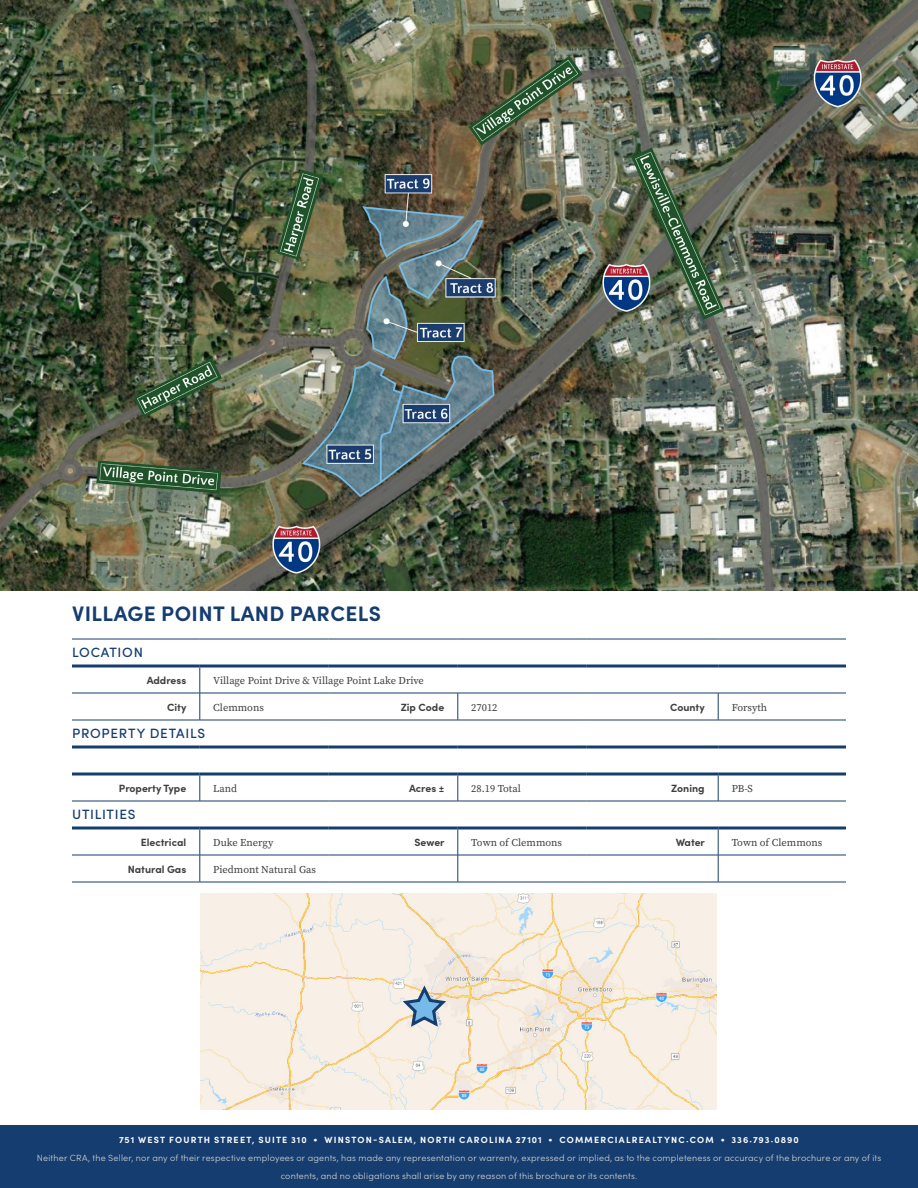
<style>
.page{position:relative;width:918px;height:1188px;background:#fff}
.page>*{position:absolute;margin:0;border:0;box-sizing:border-box;transform-origin:0 0}
.t1{font:700 21px "Sofia Pro";letter-spacing:.02em;color:#163d6f}
.t2{font:500 13.5px "Sofia Pro";letter-spacing:.055em;color:#163d6f}
.t3{font:10.5px "Source Serif Pro";color:#3e3e3f}
.t4{font:700 10.5px "Sofia Pro";color:#3e3e3f}
.t5{font:300 9px/18px "Sofia Pro";letter-spacing:.025em;color:#d4d3d2;text-align:center}
.t6{font:700 9px "Sofia Pro";letter-spacing:.135em;color:#fff}
</style>
<div class="page">
<img style="left:0;top:0;width:918px;height:591px">
<hr style="left:200px;top:855px;width:129px;height:1px;background:#163d6f">
<hr style="left:329px;top:855px;width:129px;height:1px;background:#163d6f">
<hr style="left:458px;top:855px;width:129px;height:1px;background:#163d6f">
<hr style="left:587px;top:855px;width:131px;height:1px;background:#163d6f">
<hr style="left:718px;top:855px;width:128px;height:1px;background:#163d6f">
<hr style="left:200px;top:882px;width:129px;height:1px;background:#163d6f">
<hr style="left:329px;top:882px;width:129px;height:1px;background:#163d6f">
<hr style="left:458px;top:882px;width:129px;height:1px;background:#163d6f">
<hr style="left:587px;top:882px;width:131px;height:1px;background:#163d6f">
<hr style="left:718px;top:882px;width:128px;height:1px;background:#163d6f">
<hr style="left:72px;top:855px;width:128px;height:1px;background:#163d6f">
<hr style="left:72px;top:882px;width:128px;height:1px;background:#163d6f">
<svg style="left:200px;top:830px;width:1px;height:52px"></svg>
<svg style="left:458px;top:830px;width:1px;height:52px"></svg>
<svg style="left:718px;top:830px;width:1px;height:52px"></svg>
<svg style="left:718px;top:776px;width:1px;height:25px"></svg>
<svg style="left:458px;top:776px;width:1px;height:25px"></svg>
<svg style="left:200px;top:776px;width:1px;height:25px"></svg>
<hr style="left:200px;top:720px;width:129px;height:1px;background:#163d6f">
<hr style="left:458px;top:720px;width:129px;height:1px;background:#163d6f">
<hr style="left:718px;top:720px;width:128px;height:1px;background:#163d6f">
<hr style="left:72px;top:801px;width:128px;height:1px;background:#163d6f">
<hr style="left:200px;top:801px;width:129px;height:1px;background:#163d6f">
<hr style="left:329px;top:801px;width:129px;height:1px;background:#163d6f">
<hr style="left:458px;top:801px;width:129px;height:1px;background:#163d6f">
<hr style="left:587px;top:801px;width:131px;height:1px;background:#163d6f">
<hr style="left:718px;top:801px;width:128px;height:1px;background:#163d6f">
<hr style="left:72px;top:746px;width:128px;height:2px;background:#163d6f">
<hr style="left:200px;top:746px;width:129px;height:2px;background:#163d6f">
<hr style="left:329px;top:746px;width:129px;height:2px;background:#163d6f">
<hr style="left:458px;top:746px;width:129px;height:2px;background:#163d6f">
<hr style="left:587px;top:746px;width:131px;height:2px;background:#163d6f">
<hr style="left:718px;top:746px;width:128px;height:2px;background:#163d6f">
<svg style="left:72px;top:772px;width:128px;height:4px"></svg>
<svg style="left:200px;top:772px;width:129px;height:4px"></svg>
<svg style="left:329px;top:772px;width:129px;height:4px"></svg>
<svg style="left:458px;top:772px;width:129px;height:4px"></svg>
<svg style="left:587px;top:772px;width:131px;height:4px"></svg>
<svg style="left:718px;top:772px;width:128px;height:4px"></svg>
<svg style="left:72px;top:826px;width:128px;height:4px"></svg>
<svg style="left:200px;top:826px;width:129px;height:4px"></svg>
<svg style="left:329px;top:826px;width:129px;height:4px"></svg>
<svg style="left:458px;top:826px;width:129px;height:4px"></svg>
<svg style="left:587px;top:826px;width:131px;height:4px"></svg>
<svg style="left:718px;top:826px;width:128px;height:4px"></svg>
<hr style="left:72px;top:720px;width:128px;height:1px;background:#163d6f">
<svg style="left:458px;top:694px;width:1px;height:26px"></svg>
<hr style="left:329px;top:720px;width:129px;height:1px;background:#163d6f">
<svg style="left:718px;top:694px;width:1px;height:26px"></svg>
<hr style="left:587px;top:720px;width:131px;height:1px;background:#163d6f">
<hr style="left:72px;top:693px;width:128px;height:1px;background:#163d6f">
<svg style="left:72px;top:664px;width:128px;height:4px"></svg>
<hr style="left:72px;top:639px;width:128px;height:1px;background:#163d6f">
<hr style="left:200px;top:639px;width:129px;height:1px;background:#163d6f">
<hr style="left:329px;top:639px;width:129px;height:1px;background:#163d6f">
<hr style="left:458px;top:639px;width:129px;height:1px;background:#163d6f">
<hr style="left:587px;top:639px;width:131px;height:1px;background:#163d6f">
<hr style="left:718px;top:639px;width:128px;height:1px;background:#163d6f">
<svg style="left:200px;top:664px;width:129px;height:4px"></svg>
<svg style="left:329px;top:664px;width:129px;height:4px"></svg>
<svg style="left:458px;top:664px;width:129px;height:4px"></svg>
<svg style="left:587px;top:664px;width:131px;height:4px"></svg>
<svg style="left:718px;top:664px;width:128px;height:4px"></svg>
<svg style="left:200px;top:668px;width:1px;height:52px"></svg>
<hr style="left:200px;top:693px;width:129px;height:1px;background:#163d6f">
<hr style="left:329px;top:693px;width:129px;height:1px;background:#163d6f">
<hr style="left:458px;top:693px;width:129px;height:1px;background:#163d6f">
<hr style="left:587px;top:693px;width:131px;height:1px;background:#163d6f">
<hr style="left:718px;top:693px;width:128px;height:1px;background:#163d6f">
<div style="left:0;top:1125px;width:918px;height:63px;background:#163d6f"></div>
<img style="left:200px;top:893px;width:516px;height:217px">
<svg style="left:400px;top:985px;width:49px;height:44px;background:#b4c1c8"></svg>
<h1 class="t1" style="left:72px;top:597px;width:310px">VILLAGE POINT LAND PARCELS</h1>
<h2 class="t2" style="left:72px;top:642px;width:72px">LOCATION</h2>
<p class="t4" style="left:147px;top:672px;width:41px">Address</p>
<p class="t3" style="left:213px;top:673px;width:212px">Village Point Drive &amp; Village Point Lake Drive</p>
<p class="t4" style="left:167px;top:699px;width:21px">City</p>
<p class="t3" style="left:213px;top:700px;width:52px">Clemmons</p>
<p class="t4" style="left:401px;top:699px;width:45px">Zip Code</p>
<p class="t3" style="left:471px;top:700px;width:28px">27012</p>
<p class="t4" style="left:670px;top:699px;width:36px">County</p>
<p class="t3" style="left:732px;top:700px;width:37px">Forsyth</p>
<h2 class="t2" style="left:72px;top:723px;width:135px">PROPERTY DETAILS</h2>
<p class="t4" style="left:119px;top:780px;width:69px">Property Type</p>
<p class="t3" style="left:213px;top:781px;width:25px">Land</p>
<p class="t4" style="left:409px;top:780px;width:37px">Acres ±</p>
<p class="t3" style="left:471px;top:781px;width:51px">28.19 Total</p>
<p class="t4" style="left:671px;top:780px;width:35px">Zoning</p>
<p class="t3" style="left:732px;top:781px;width:23px">PB-S</p>
<h2 class="t2" style="left:72px;top:804px;width:65px">UTILITIES</h2>
<p class="t4" style="left:141px;top:834px;width:47px">Electrical</p>
<p class="t3" style="left:213px;top:835px;width:62px">Duke Energy</p>
<p class="t4" style="left:414px;top:834px;width:32px">Sewer</p>
<p class="t3" style="left:471px;top:835px;width:92px">Town of Clemmons</p>
<p class="t4" style="left:676px;top:834px;width:31px">Water</p>
<p class="t3" style="left:732px;top:835px;width:92px">Town of Clemmons</p>
<p class="t4" style="left:128px;top:861px;width:60px">Natural Gas</p>
<p class="t3" style="left:213px;top:862px;width:104px">Piedmont Natural Gas</p>
<p class="t6" style="left:119px;top:1133px;width:681px">751 WEST FOURTH STREET, SUITE 310 • WINSTON-SALEM, NORTH CAROLINA 27101 • COMMERCIALREALTYNC.COM • 336.793.0890</p>
<p class="t5" style="left:37px;top:1148px;width:846px">Neither CRA, the Seller, nor any of their respective employees or agents, has made any representation or warrenty, expressed or implied, as to the completeness or accuracy of the brochure or any of its contents, and no obligations shall arise by any reason of this brochure or its contents.</p>
</div>
